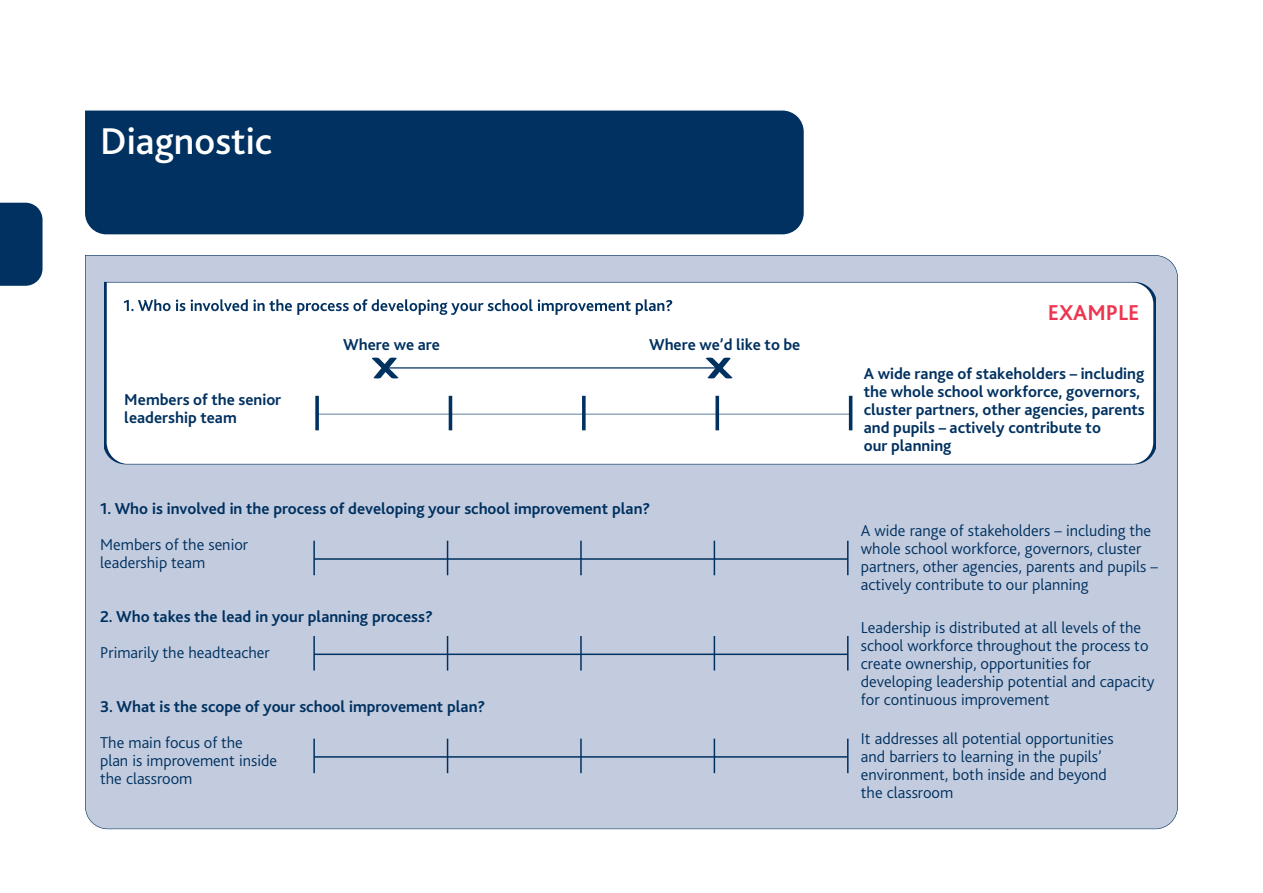
<style>
.page{position:relative;width:1263px;height:893px;background:#fff}
.page>*{position:absolute;margin:0;border:0;box-sizing:border-box;transform-origin:0 0}
.t1{font:500 39px "Bliss 2";color:#fff}
.t2{font:700 22.5px "Bliss 2";color:#ee354f}
.t3{font:300 16.5px/18px "Bliss 2";color:#003160}
.t4{font:700 16.5px/18px "Bliss 2";color:#003160}
</style>
<div class="page">
<div style="left:85px;top:111px;width:719px;height:123px;background:#003160"></div>
<div style="left:85px;top:255px;width:1093px;height:574px;background:#c3ccde"></div>
<div style="left:0;top:203px;width:43px;height:83px;background:#003160"></div>
<hr style="left:314px;top:654px;width:534px;height:1px;background:#003160">
<hr style="left:313px;top:636px;width:2px;height:35px;background:#003160">
<hr style="left:447px;top:636px;width:1px;height:35px;background:#003160">
<hr style="left:580px;top:636px;width:2px;height:35px;background:#003160">
<hr style="left:714px;top:636px;width:1px;height:35px;background:#003160">
<hr style="left:847px;top:636px;width:1px;height:35px;background:#003160">
<hr style="left:314px;top:756px;width:534px;height:2px;background:#003160">
<hr style="left:313px;top:739px;width:2px;height:34px;background:#003160">
<hr style="left:447px;top:739px;width:1px;height:34px;background:#003160">
<hr style="left:580px;top:739px;width:2px;height:34px;background:#003160">
<hr style="left:714px;top:739px;width:1px;height:34px;background:#003160">
<hr style="left:847px;top:739px;width:1px;height:34px;background:#003160">
<hr style="left:314px;top:558px;width:534px;height:2px;background:#003160">
<hr style="left:313px;top:541px;width:2px;height:34px;background:#003160">
<hr style="left:447px;top:541px;width:1px;height:34px;background:#003160">
<hr style="left:580px;top:541px;width:2px;height:34px;background:#003160">
<hr style="left:714px;top:541px;width:1px;height:34px;background:#003160">
<hr style="left:847px;top:541px;width:1px;height:34px;background:#003160">
<svg style="left:104px;top:282px;width:1052px;height:183px"></svg>
<svg style="left:124px;top:299px;width:61px;height:12px"></svg>
<svg style="left:191px;top:299px;width:481px;height:16px"></svg>
<hr style="left:317px;top:413px;width:534px;height:2px;background:#003160">
<hr style="left:583px;top:396px;width:2px;height:34px;background:#003160">
<hr style="left:450px;top:396px;width:1px;height:34px;background:#003160">
<hr style="left:316px;top:396px;width:2px;height:34px;background:#003160">
<hr style="left:850px;top:396px;width:1px;height:34px;background:#003160">
<hr style="left:716px;top:396px;width:2px;height:34px;background:#003160">
<svg style="left:367px;top:357px;width:36px;height:22px"></svg>
<svg style="left:701px;top:357px;width:36px;height:22px"></svg>
<hr style="left:388px;top:366px;width:331px;height:3px;background:#003160">
<h1 class="t1" style="left:100px;top:127px;width:173px">Diagnostic</h1>
<p class="t4" style="left:124px;top:393px;width:158px">Members of the senior eadership team</p>
<p class="t4" style="left:343px;top:337px;width:98px">Where we are</p>
<p class="t4" style="left:649px;top:337px;width:153px">Where we’d like to be</p>
<p class="t4" style="left:100px;top:501px;width:552px">1. Who is involved in the process of developing your school improvement plan?</p>
<p class="t3" style="left:100px;top:537px;width:150px">Members of the senior leadership team</p>
<p class="t4" style="left:100px;top:609px;width:334px">2. Who takes the lead in your planning process?</p>
<p class="t3" style="left:100px;top:645px;width:171px">Primarily the headteacher</p>
<p class="t4" style="left:100px;top:699px;width:387px">3. What is the scope of your school improvement plan?</p>
<p class="t3" style="left:100px;top:735px;width:179px">The main focus of the<br>plan is improvement inside the classroom</p>
<h2 class="t2" style="left:1048px;top:304px;width:93px">EXAMPLE</h2>
<p class="t4" style="left:878px;top:366px;width:268px">wid rang of stakeholders – including</p>
<p class="t4" style="left:870px;top:384px;width:267px">he whole sch ol workforce governors</p>
<p class="t4" style="left:871px;top:402px;width:275px">luste partners, other agencie parents</p>
<p class="t4" style="left:872px;top:420px;width:230px">nd pupils – actively contribute to</p>
<p class="t4" style="left:864px;top:438px;width:89px">our planning</p>
<p class="t3" style="left:861px;top:523px;width:298px">A wide range of stakeholders – including the whole school workforce, governors, cluster partners, other agencies, parents and pupils – actively contribute to our planning</p>
<p class="t3" style="left:861px;top:620px;width:295px">Leadership is distributed at all levels of the school workforce throughout the process to create ownership, opportunities for developing leadership potential and capacity for continuous improvement</p>
<p class="t3" style="left:861px;top:731px;width:254px">It addresses all potential opportunities and barriers to learning in the pupils’ environment, both inside and beyond the classroom</p>
</div>
